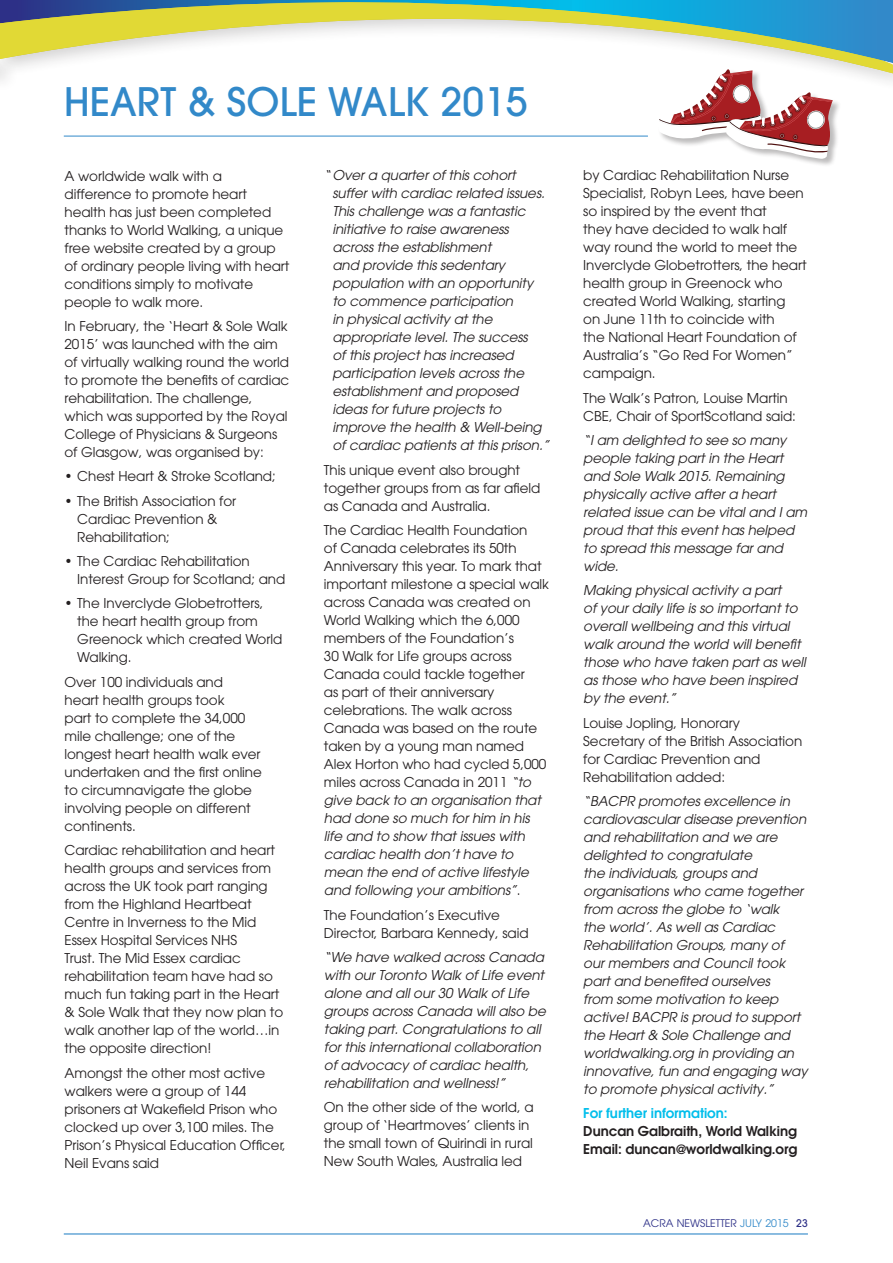
<style>
.page{position:relative;width:893px;height:1263px;background:#fff}
.page>*{position:absolute;margin:0;border:0;box-sizing:border-box;transform-origin:0 0}
.t1{font:500 39px "Avant Garde";color:#3289c9}
.t2{font:13.5px/18px "Avant Garde";letter-spacing:-.005em;color:#231f20}
.t3{font:italic 13.5px/18px "Avant Garde";letter-spacing:-.005em;color:#231f20}
.t4{font:600 13.5px/18px "Avant Garde";letter-spacing:-.005em;color:#231f20}
.t5{font:600 13.5px "Avant Garde";letter-spacing:-.005em;color:#02beeb}
.t6{font:10.5px "Avant Garde";color:#2d3087}
.s1{font-style:italic}
.s2{color:#3289c9}
.s3{font-weight:500}
</style>
<div class="page">
<hr style="left:0;top:0;width:1px;height:1263px;background:#d3dff2">
<hr style="left:64px;top:1233px;width:744px;height:1px;background:#3289c9">
<div style="left:0;top:0;width:893px;height:100px;background:#fff"></div>
<svg style="left:0;top:63px;width:893px;height:10px"></svg>
<img style="left:0;top:0;width:893px;height:63px">
<hr style="left:64px;top:136px;width:584px;height:1px;background:#3289c9">
<svg style="left:656px;top:68px;width:177px;height:91px"></svg>
<h1 class="t1" style="left:64px;top:87px;width:465px">HEART &amp; SOLE WALK 2015</h1>
<p class="t2" style="left:65px;top:168px;width:226px">A worldwide walk with a difference to promote heart health has just been completed thanks to World Walking, a unique free website created by a group of ordinary people living with heart conditions simply to motivate people to walk more.</p>
<p class="t2" style="left:65px;top:318px;width:226px">In February, the ‘Heart &amp; Sole Walk<br>2015’ was launched with the aim of virtually walking round the world to promote the benefits of cardiac rehabilitation. The challenge, which was supported by the Royal<br>College of Physicians &amp; Surgeons of Glasgow, was organised by:</p>
<p class="t2" style="left:65px;top:467px;width:213px">•฀Chest฀Heart฀&amp;฀Stroke฀Scotland;</p>
<p class="t2" style="left:77px;top:492px;width:164px;text-indent:-13px">•฀The฀British฀Association฀for฀<br>Cardiac Prevention &amp;<br>Rehabilitation;</p>
<p class="t2" style="left:77px;top:552px;width:210px;text-indent:-13px">•฀The฀Cardiac฀Rehabilitation฀<br>Interest Group for Scotland; and</p>
<p class="t2" style="left:77px;top:594px;width:206px;text-indent:-13px">•฀The฀Inverclyde฀Globetrotters,฀ the heart health group from<br>Greenock which created World<br>Walking.</p>
<p class="t2" style="left:65px;top:674px;width:199px">Over 100 individuals and<br>heart health groups took<br>part to complete the 34,000 mile challenge; one of the longest heart health walk ever undertaken and the first online to circumnavigate the globe involving people on different continents.</p>
<p class="t2" style="left:65px;top:842px;width:220px">Cardiac rehabilitation and heart health groups and services from across the UK took part ranging from the Highland Heartbeat<br>Centre in Inverness to the Mid<br>Essex Hospital Services NHS<br>Trust. The Mid Essex cardiac rehabilitation team have had so much fun taking part in the Heart &amp; Sole Walk that they now plan to walk another lap of the world…in the opposite direction!</p>
<p class="t2" style="left:65px;top:1064px;width:223px">Amongst the other most active walkers were a group of 144 prisoners at Wakefield Prison who clocked up over 3,100 miles. The<br>Prison’s Physical Education Officer,<br>Neil Evans said</p>
<p class="t3" style="left:332px;top:168px;width:218px;text-indent:-9px">“ Over a quarter of this cohort suffer with cardiac related issues.<br>This challenge was a fantastic initiative to raise awareness across the establishment<br>and provide this sedentary population with an opportunity to commence participation<br>in physical activity at the appropriate level. The success<br>of this project has increased participation levels across the establishment and proposed ideas for future projects to improve the health &amp; Well-being of cardiac patients at this prison.”</p>
<p class="t2" style="left:324px;top:462px;width:218px">This unique event also brought together groups from as far afield as Canada and Australia.</p>
<p class="t2" style="left:324px;top:522px;width:227px">The Cardiac Health Foundation<br>of Canada celebrates its 50th<br>Anniversary this year. To mark that important milestone a special walk across Canada was created on<br>World Walking which the 6,000 members of the Foundation’s<br>30 Walk for Life groups across<br>Canada could tackle together<br>as part of their anniversary celebrations. The walk across<br>Canada was based on the route taken by a young man named<br>Alex Horton who had cycled 5,000 miles across Canada in 2011 <span class="s1">“to give back to an organisation that had done so much for him in his life and to show that issues with cardiac health don’t have to mean the end of active lifestyle and following your ambitions”</span>.</p>
<p class="t2" style="left:324px;top:906px;width:206px">The Foundation’s Executive<br>Director, Barbara Kennedy, said</p>
<p class="t3" style="left:324px;top:949px;width:223px">“We have walked across Canada with our Toronto Walk of Life event alone and all our 30 Walk of Life groups across Canada will also be taking part. Congratulations to all for this international collaboration of advocacy of cardiac health, rehabilitation and wellness!”</p>
<p class="t2" style="left:324px;top:1099px;width:211px">On the other side of the world, a group of ‘Heartmoves’ clients in the small town of Quirindi in rural<br>New South Wales, Australia led</p>
<p class="t2" style="left:583px;top:167px;width:225px">by Cardiac Rehabilitation Nurse<br>Specialist, Robyn Lees, have been so inspired by the event that<br>they have decided to walk half way round the world to meet the<br>Inverclyde Globetrotters, the heart health group in Greenock who created World Walking, starting<br>on June 11th to coincide with<br>the National Heart Foundation of<br>Australia’s “Go Red For Women” campaign.</p>
<p class="t2" style="left:583px;top:390px;width:214px">The Walk’s Patron, Louise Martin<br>CBE, Chair of SportScotland said:</p>
<p class="t3" style="left:583px;top:432px;width:225px">“I am delighted to see so many people taking part in the Heart and Sole Walk 2015. Remaining physically active after a heart related issue can be vital and I am proud that this event has helped to spread this message far and wide.</p>
<p class="t3" style="left:583px;top:583px;width:224px">Making physical activity a part<br>of your daily life is so important to overall wellbeing and this virtual walk around the world will benefit those who have taken part as well as those who have been inspired by the event.”</p>
<p class="t2" style="left:583px;top:715px;width:220px">Louise Jopling, Honorary<br>Secretary of the British Association for Cardiac Prevention and<br>Rehabilitation added:</p>
<p class="t3" style="left:583px;top:793px;width:226px">“BACPR promotes excellence in cardiovascular disease prevention and rehabilitation and we are delighted to congratulate<br>the individuals, groups and organisations who came together from across the globe to ‘walk<br>the world’. As well as Cardiac<br>Rehabilitation Groups, many of our members and Council took part and benefited ourselves<br>from some motivation to keep active! BACPR is proud to support the Heart &amp; Sole Challenge and worldwalking.org in providing an innovative, fun and engaging way to promote physical activity.”</p>
<p class="t5" style="left:583px;top:1108px;width:146px">For further information:</p>
<p class="t4" style="left:583px;top:1124px;width:215px">Duncan Galbraith, World Walking<br>Email: duncan@worldwalking.org</p>
<p class="t6" style="left:643px;top:1218px;width:166px">ACRA NEWSLETTER <span class="s2">JULY 2015</span> <span class="s3">23</span></p>
</div>
